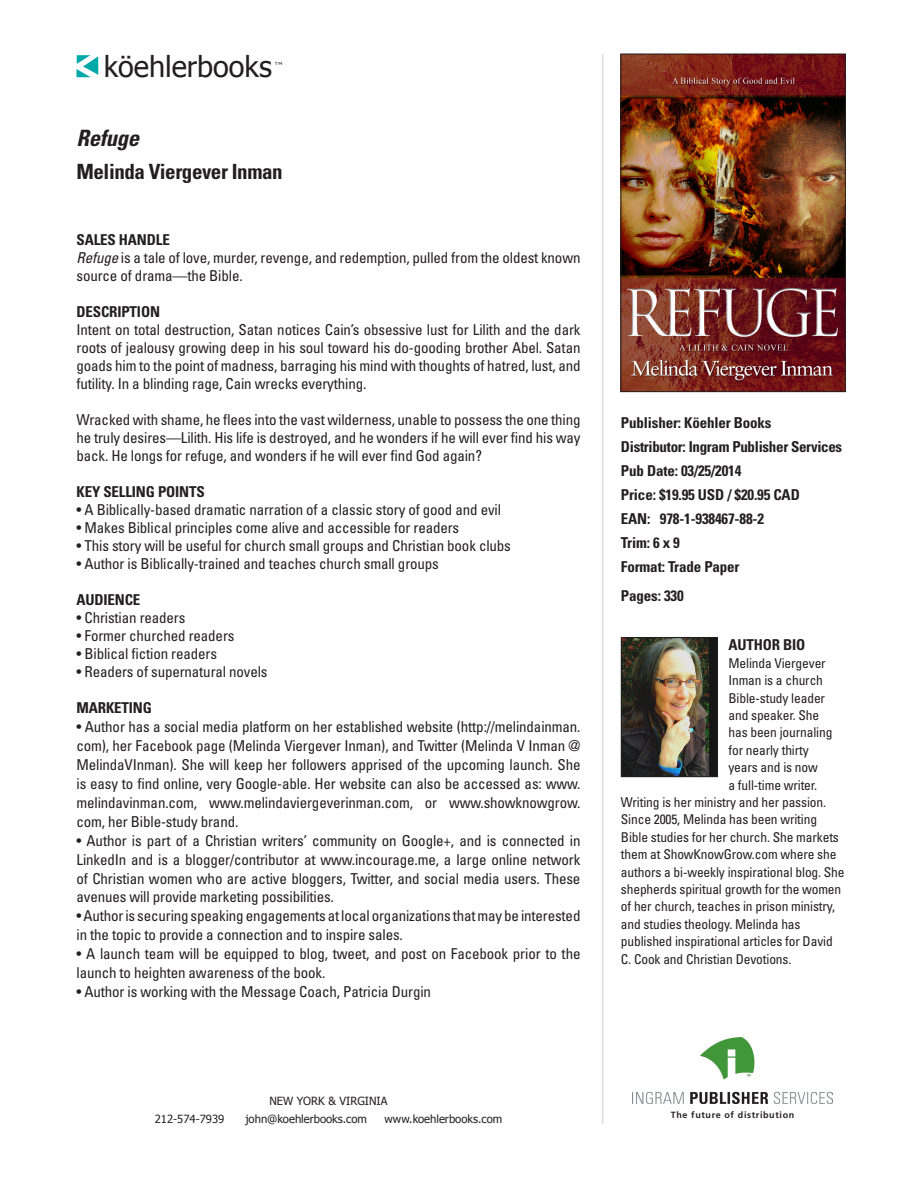
<style>
.page{position:relative;width:918px;height:1188px;background:#fff}
.page>*{position:absolute;margin:0;border:0;box-sizing:border-box;transform-origin:0 0}
.t1{font:28.8px "Tahoma";color:#231f20}
.Subhead_and_Author{font:italic 700 condensed 22.5px "Univers";letter-spacing:-.01em;color:#231f20}
.Subhead_and_Author-2{font:700 condensed 21px "Univers";letter-spacing:-.02em;color:#231f20}
.Body_copy{font:condensed 15px/18.9px "Univers";letter-spacing:-.01em;color:#231f20;text-align:justify}
.subheads{font:700 condensed 15px "Univers";letter-spacing:-.01em;color:#231f20}
.Body_copy-2{font:700 condensed 15px "Univers";letter-spacing:-.01em;color:#231f20}
.Body_copy-3{font:condensed 13.5px "Univers";letter-spacing:-.01em;color:#231f20}
.t2{font:11.25px "Tahoma";color:#231f20}
.t3{font:700 9px "Frutiger";letter-spacing:.07em;color:#231f20}
.t4{font:8.4px "Tahoma";color:#231f20}
.t5{font:4.05px "Tahoma";color:#231f20;scale:1.24 1}
.s1{font-style:italic}
</style>
<div class="page">
<img style="left:623px;top:56px;width:221px;height:334px">
<div style="left:621px;top:54px;width:225px;height:338px;border:1px solid #231f20"></div>
<svg style="left:76px;top:55px;width:22px;height:22px"></svg>
<hr style="left:602px;top:54px;width:1px;height:1070px;background:#dddee0">
<img style="left:633px;top:1037px;width:199px;height:66px">
<img style="left:623px;top:639px;width:93px;height:136px">
<div style="left:621px;top:637px;width:97px;height:140px;border:1px solid #231f20"></div>
<p class="t1" style="left:104px;top:48px;width:170px">köehlerbooks</p>
<p class="t5" style="left:275px;top:61px;width:7px">TM</p>
<p class="Subhead_and_Author" style="left:76px;top:124px;width:64px">Refuge</p>
<p class="Subhead_and_Author-2" style="left:76px;top:158px;width:208px">Melinda Viergever Inman</p>
<p class="t1" style="left:104px;top:167px;width:170px">köehlerbooks</p>
<p class="subheads" style="left:76px;top:230px;width:95px">SALES HANDLE</p>
<p class="Body_copy" style="left:76px;top:248px;width:506px;line-height:18px"><span class="s1">Refuge</span> is a tale of love, murder, revenge, and redemption, pulled from the oldest known source of drama—the Bible.</p>
<p class="subheads" style="left:76px;top:302px;width:85px">DESCRIPTION</p>
<p class="Body_copy" style="left:76px;top:320px;width:506px;line-height:18px">Intent on total destruction, Satan notices Cain’s obsessive lust for Lilith and the dark roots of jealousy growing deep in his soul toward his do-gooding brother Abel. Satan goads him to the point of madness, barraging his mind with thoughts of hatred, lust, and futility. In a blinding rage, Cain wrecks everything.</p>
<p class="Body_copy" style="left:76px;top:410px;width:506px;line-height:18px">Wracked with shame, he flees into the vast wilderness, unable to possess the one thing he truly desires—Lilith. His life is destroyed, and he wonders if he will ever find his way back. He longs for refuge, and wonders if he will ever find God again?</p>
<p class="subheads" style="left:76px;top:482px;width:130px">KEY SELLING POINTS</p>
<p class="Body_copy" style="left:76px;top:499px;width:426px">• A Biblically-based dramatic narration of a classic story of good and evil</p>
<p class="Body_copy" style="left:76px;top:517px;width:384px">• Makes Biblical principles come alive and accessible for readers</p>
<p class="Body_copy" style="left:76px;top:535px;width:436px">• This story will be useful for church small groups and Christian book clubs</p>
<p class="Body_copy" style="left:76px;top:553px;width:364px">• Author is Biblically-trained and teaches church small groups</p>
<p class="Body_copy-2" style="left:76px;top:590px;width:65px">AUDIENCE</p>
<p class="Body_copy" style="left:76px;top:607px;width:110px">• Christian readers</p>
<p class="Body_copy" style="left:76px;top:625px;width:160px">• Former churched readers</p>
<p class="Body_copy" style="left:76px;top:643px;width:142px">• Biblical fiction readers</p>
<p class="Body_copy" style="left:76px;top:661px;width:193px">• Readers of supernatural novels</p>
<p class="subheads" style="left:76px;top:699px;width:77px">MARKETING</p>
<p class="Body_copy" style="left:76px;top:717px;width:506px">• Author has a social media platform on her established website (http://melindainman. com), her Facebook page (Melinda Viergever Inman), and Twitter (Melinda V Inman @ MelindaVInman). She will keep her followers apprised of the upcoming launch. She is easy to find online, very Google-able. Her website can also be accessed as: www. melindavinman.com, www.melindaviergeverinman.com, or www.showknowgrow. com, her Bible-study brand.</p>
<p class="Body_copy" style="left:76px;top:831px;width:506px">• Author is part of a Christian writers’ community on Google+, and is connected in LinkedIn and is a blogger/contributor at www.incourage.me, a large online network of Christian women who are active bloggers, Twitter, and social media users. These avenues will provide marketing possibilities.</p>
<p class="Body_copy" style="left:76px;top:906px;width:506px">• Author is securing speaking engagements at local organizations that may be interested in the topic to provide a connection and to inspire sales.</p>
<p class="Body_copy" style="left:76px;top:944px;width:506px">• A launch team will be equipped to blog, tweet, and post on Facebook prior to the launch to heighten awareness of the book.</p>
<p class="Body_copy" style="left:76px;top:982px;width:356px">• Author is working with the Message Coach, Patricia Durgin</p>
<p class="t4" style="left:356px;top:249px;width:50px">köehlerbooks</p>
<p class="t2" style="left:269px;top:1093px;width:120px">NEW YORK &amp; VIRGINIA</p>
<p class="t2" style="left:155px;top:1111px;width:71px">212-574-7939</p>
<p class="t2" style="left:245px;top:1111px;width:123px">john@koehlerbooks.com</p>
<p class="t2" style="left:385px;top:1111px;width:119px">www.koehlerbooks.com</p>
<p class="subheads" style="left:621px;top:414px;width:152px">Publisher: Köehler Books</p>
<p class="subheads" style="left:621px;top:438px;width:223px">Distributor: Ingram Publisher Services</p>
<p class="subheads" style="left:621px;top:462px;width:122px">Pub Date: 03/25/2014</p>
<p class="subheads" style="left:621px;top:486px;width:180px">Price: $19.95 USD / $20.95 CAD</p>
<p class="subheads" style="left:621px;top:510px;width:145px">EAN: 978-1-938467-88-2</p>
<p class="subheads" style="left:621px;top:534px;width:61px">Trim: 6 x 9</p>
<p class="subheads" style="left:621px;top:558px;width:120px">Format: Trade Paper</p>
<p class="subheads" style="left:621px;top:586px;width:64px">Pages: 330</p>
<p class="subheads" style="left:728px;top:636px;width:78px">AUTHOR BIO</p>
<p class="Body_copy-3" style="left:728px;top:655px;width:99px">Melinda Viergever</p>
<p class="Body_copy-3" style="left:728px;top:672px;width:96px">Inman is a church</p>
<p class="Body_copy-3" style="left:728px;top:689px;width:98px">Bible-study leader</p>
<p class="Body_copy-3" style="left:728px;top:707px;width:92px">and speaker. She</p>
<p class="Body_copy-3" style="left:728px;top:724px;width:106px">has been journaling</p>
<p class="Body_copy-3" style="left:728px;top:742px;width:82px">for nearly thirty</p>
<p class="Body_copy-3" style="left:728px;top:759px;width:91px">years and is now</p>
<p class="Body_copy-3" style="left:728px;top:776px;width:90px">a full-time writer.</p>
<p class="Body_copy-3" style="left:621px;top:794px;width:207px">Writing is her ministry and her passion.</p>
<p class="Body_copy-3" style="left:621px;top:811px;width:198px">Since 2005, Melinda has been writing</p>
<p class="Body_copy-3" style="left:621px;top:829px;width:220px">Bible studies for her church. She markets</p>
<p class="Body_copy-3" style="left:621px;top:846px;width:217px">them at ShowKnowGrow.com where she</p>
<p class="Body_copy-3" style="left:621px;top:863px;width:225px">authors a bi-weekly inspirational blog. She</p>
<p class="Body_copy-3" style="left:621px;top:881px;width:222px">shepherds spiritual growth for the women</p>
<p class="Body_copy-3" style="left:621px;top:898px;width:216px">of her church, teaches in prison ministry,</p>
<p class="Body_copy-3" style="left:621px;top:916px;width:181px">and studies theology. Melinda has</p>
<p class="Body_copy-3" style="left:621px;top:933px;width:213px">published inspirational articles for David</p>
<p class="Body_copy-3" style="left:621px;top:950px;width:172px">C. Cook and Christian Devotions.</p>
<p class="t3" style="left:671px;top:1109px;width:125px">The future of distribution</p>
</div>
